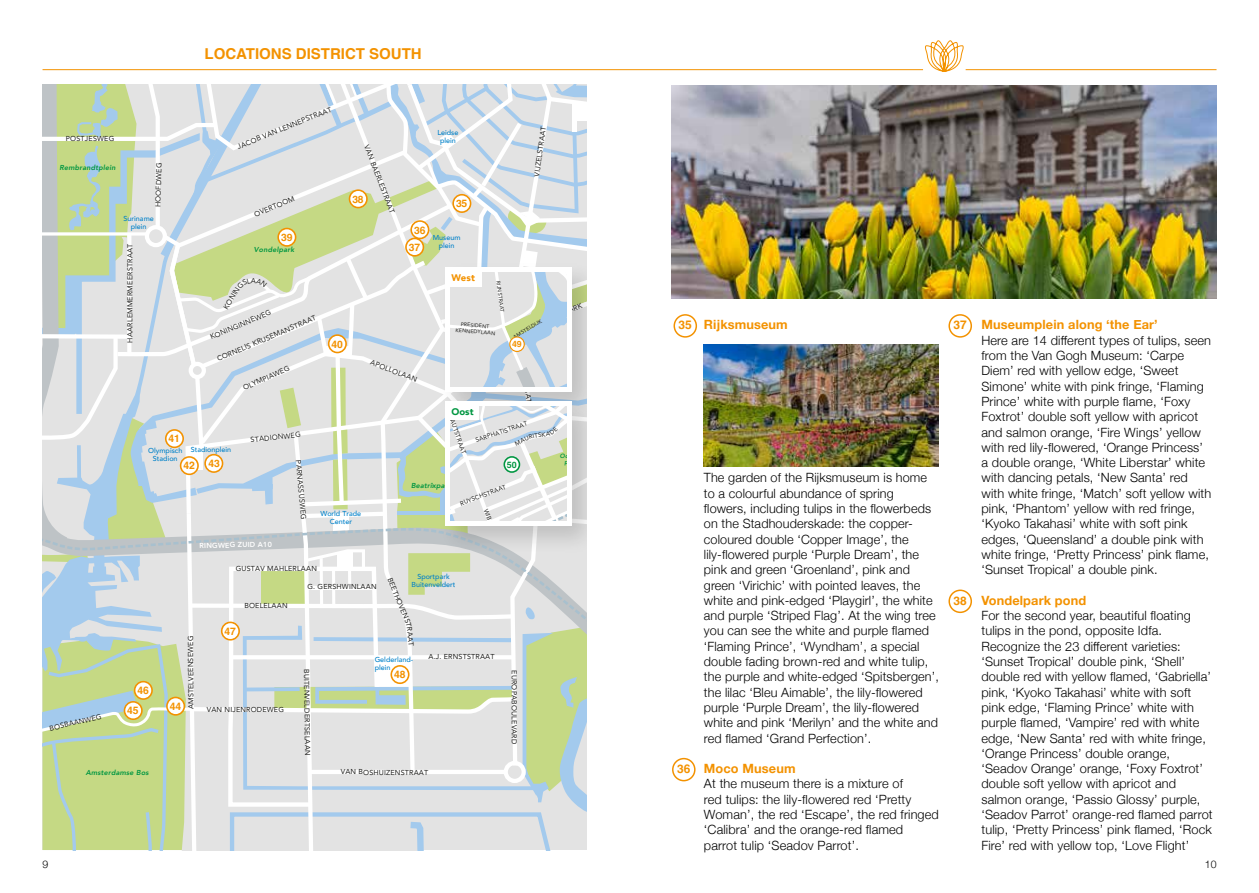
<style>
.page{position:relative;width:1259px;height:893px;background:#fff}
.page>*{position:absolute;margin:0;border:0;box-sizing:border-box;transform-origin:0 0}
.t1{font:700 15px "Helvetica";color:#f39200}
.t2{font:300 12.75px/15.3px "Helvetica Neue";letter-spacing:.01em;color:#000}
.t3{font:700 12.75px "Helvetica Neue";letter-spacing:.01em;color:#f39200}
.t4{font:700 12px "Helvetica";color:#f39200}
.t5{font:300 10.5px "Helvetica Neue";color:#000}
.t6{font:700 10.35px "Helvetica";letter-spacing:-.01em;color:#f39200}
.t7{font:900 9.6px "Avenir";color:#009641}
.t8{font:900 9.6px "Avenir";color:#f39200}
.t9{font:700 8.85px "Helvetica";color:#009641}
.t10{font:700 8.7px "Helvetica";color:#f39200}
.t11{font:7.2px "Avenir";letter-spacing:.025em;color:#1d1d1b}
.t12{font:500 7.2px/7.9px "Avenir";color:#0081c9;text-align:center}
.t13{font:italic 800 7.2px "Avenir";letter-spacing:.025em;color:#009641}
.t14{font:800 7.2px "Avenir";color:#fff}
.t15{font:6.15px "Avenir";color:#1d1d1b}
.t16{font:5.25px/6.3px "Avenir";color:#1d1d1b;text-align:center}
</style>
<div class="page">
<div style="left:673px;top:314px;width:24px;height:24px;border:2px solid #f39200;border-radius:50%"></div>
<div style="left:948px;top:314px;width:24px;height:24px;border:2px solid #f39200;border-radius:50%"></div>
<div style="left:948px;top:590px;width:24px;height:23px;border:2px solid #f39200;border-radius:50%"></div>
<div style="left:672px;top:758px;width:23px;height:23px;border:2px solid #f39200;border-radius:50%"></div>
<svg style="left:925px;top:41px;width:39px;height:31px"></svg>
<hr style="left:43px;top:69px;width:880px;height:1px;background:#f39200">
<hr style="left:965px;top:69px;width:251px;height:1px;background:#f39200">
<img style="left:672px;top:85px;width:544px;height:214px">
<img style="left:704px;top:344px;width:235px;height:122px">
<svg style="left:43px;top:85px;width:544px;height:765px;background:#d8e0d5"></svg>
<p class="t1" style="left:204px;top:44px;width:219px">LOCATIONS DISTRICT SOUTH</p>
<p class="t11" style="left:66px;top:133px;width:50px">POSTJESWEG</p>
<p class="t13" style="left:59px;top:164px;width:58px">Rembrandtplein</p>
<p class="t11" style="left:48px;top:723px;width:55px;rotate:-13deg">BOSBAANWEG</p>
<p class="t11" style="left:152px;top:207px;width:46px;rotate:-88deg">HOOFDWEG</p>
<p class="t12" style="left:124px;top:214px;width:32px">Suriname plein</p>
<p class="t11" style="left:124px;top:343px;width:100px;rotate:-90deg">HAARLEMMERMEERSTRAAT</p>
<p class="t11" style="left:235px;top:141px;width:103px;rotate:-22deg">JACOB VAN LENNEPSTRAAT</p>
<p class="t11" style="left:252px;top:209px;width:44px;rotate:-22deg">OVERTOOM</p>
<p class="t11" style="left:372px;top:143px;width:74px;rotate:69deg">VAN BAERLESTRAAT</p>
<p class="t6" style="left:352px;top:193px;width:13px">38</p>
<p class="t12" style="left:437px;top:128px;width:22px">Leidse plein</p>
<p class="t6" style="left:456px;top:197px;width:13px">35</p>
<p class="t11" style="left:531px;top:175px;width:52px;rotate:-82deg">VIJZELSTRAAT</p>
<p class="t6" style="left:281px;top:231px;width:13px">39</p>
<p class="t13" style="left:254px;top:246px;width:42px">Vondelpark</p>
<p class="t6" style="left:414px;top:224px;width:13px">36</p>
<p class="t6" style="left:409px;top:241px;width:13px">37</p>
<p class="t12" style="left:433px;top:233px;width:29px">Museum plein</p>
<p class="t11" style="left:220px;top:305px;width:26px;rotate:-59deg">KONIN</p>
<p class="t11" style="left:208px;top:332px;width:67px;rotate:-23deg">KONINGINNEWEG</p>
<p class="t11" style="left:215px;top:354px;width:108px;rotate:-23deg">CORNELIS KRUSEMANSTRAAT</p>
<p class="t11" style="left:241px;top:383px;width:51px;rotate:-24deg">OLYMPIAWEG</p>
<p class="t6" style="left:331px;top:338px;width:13px">40</p>
<p class="t11" style="left:373px;top:357px;width:51px;rotate:21deg">APOLLOLAAN</p>
<p class="t8" style="left:451px;top:270px;width:25px">West</p>
<p class="t16" style="left:501px;top:280px;width:33px;rotate:82deg">RIJNSTRAAT</p>
<p class="t16" style="left:456px;top:320px;width:41px;rotate:5deg">PRESIDENT<br>KENNEDYLAAN</p>
<p class="t11" style="left:529px;top:318px;width:56px;rotate:-20deg">SARPHATIPARK</p>
<p class="t16" style="left:512px;top:334px;width:34px;rotate:-30deg">AMSTELDIJK</p>
<p class="t10" style="left:512px;top:339px;width:11px">49</p>
<p class="t6" style="left:169px;top:432px;width:13px">41</p>
<p class="t12" style="left:191px;top:445px;width:42px">Stadionplein</p>
<p class="t12" style="left:148px;top:446px;width:36px">Olympisch<br>Stadion</p>
<p class="t6" style="left:183px;top:459px;width:13px">42</p>
<p class="t6" style="left:208px;top:457px;width:13px">43</p>
<p class="t11" style="left:250px;top:434px;width:52px;rotate:-6deg">STADIONWEG</p>
<p class="t11" style="left:304px;top:459px;width:62px;rotate:85deg">PARNASSUSWEG</p>
<p class="t14" style="left:199px;top:540px;width:74px;rotate:-1deg">RINGWEG ZUID A10</p>
<p class="t12" style="left:320px;top:509px;width:42px">World Trade<br>Center</p>
<p class="t11" style="left:235px;top:563px;width:83px;rotate:-1deg">GUSTAV MAHLERLAAN</p>
<p class="t11" style="left:244px;top:600px;width:45px">BOELELAAN</p>
<p class="t11" style="left:307px;top:581px;width:71px">G. GERSHWINLAAN</p>
<p class="t15" style="left:453px;top:406px;width:50px;rotate:71deg">WIBAUTSTRAAT</p>
<p class="t15" style="left:458px;top:499px;width:50px;rotate:-20deg">RUYSCHSTRAAT</p>
<p class="t7" style="left:451px;top:403px;width:24px">Oost</p>
<p class="t15" style="left:474px;top:436px;width:55px;rotate:-19deg">SARPHATISTRAAT</p>
<p class="t9" style="left:507px;top:459px;width:11px">50</p>
<p class="t13" style="left:411px;top:481px;width:42px">Beatrixpark</p>
<p class="t12" style="left:412px;top:572px;width:45px">Sportpark<br>Buitenveldert</p>
<p class="t11" style="left:395px;top:576px;width:19px;rotate:68deg">BEET</p>
<p class="t11" style="left:401px;top:592px;width:22px;rotate:67deg">HOVE</p>
<p class="t6" style="left:137px;top:684px;width:13px">46</p>
<p class="t6" style="left:127px;top:704px;width:13px">45</p>
<p class="t11" style="left:185px;top:709px;width:75px;rotate:-90deg">AMSTELVEENSEWEG</p>
<p class="t6" style="left:170px;top:700px;width:13px">44</p>
<p class="t6" style="left:224px;top:625px;width:13px">47</p>
<p class="t11" style="left:207px;top:704px;width:79px">VAN NIJENRODEWEG</p>
<p class="t11" style="left:312px;top:669px;width:88px;rotate:89deg">BUITENVELDERTSELAAN</p>
<p class="t12" style="left:375px;top:655px;width:40px;text-align:left">Gelderland&shy;plein</p>
<p class="t6" style="left:394px;top:668px;width:13px">48</p>
<p class="t11" style="left:428px;top:650px;width:68px;rotate:1deg">A.J. ERNSTSTRAAT</p>
<p class="t11" style="left:520px;top:670px;width:76px;rotate:90deg">EUROPABOULEVARD</p>
<p class="t13" style="left:86px;top:768px;width:65px">Amsterdamse Bos</p>
<p class="t11" style="left:341px;top:766px;width:89px;rotate:1deg">VAN BOSHUIZENSTRAAT</p>
<p class="t3" style="left:704px;top:315px;width:85px">Rijksmuseum</p>
<p class="t4" style="left:678px;top:318px;width:15px">35</p>
<p class="t4" style="left:953px;top:318px;width:15px">37</p>
<p class="t4" style="left:677px;top:762px;width:15px">36</p>
<p class="t2" style="left:704px;top:469px;width:236px">The garden of the Rijksmuseum is home to a colourful abundance of spring flowers, including tulips in the flowerbeds on the Stadhouderskade: the copper&shy;coloured double ‘Copper Image’, the lily-flowered purple ‘Purple Dream’, the pink and green ‘Groenland’, pink and green ‘Virichic’ with pointed leaves, the white and pink-edged ‘Playgirl’, the white and purple ‘Striped Flag’. At the wing tree you can see the white and purple flamed ‘Flaming Prince’, ‘Wyndham’, a special double fading brown-red and white tulip, the purple and white-edged ‘Spitsbergen’, the lilac ‘Bleu Aimable’, the lily-flowered purple ‘Purple Dream’, the lily-flowered white and pink ‘Merilyn’ and the white and red flamed ‘Grand Perfection’.</p>
<p class="t3" style="left:704px;top:759px;width:93px">Moco Museum</p>
<p class="t2" style="left:704px;top:775px;width:236px">At the museum there is a mixture of<br>red tulips: the lily-flowered red ‘Pretty Woman’, the red ‘Escape’, the red fringed ‘Calibra’ and the orange-red flamed parrot tulip ‘Seadov Parrot’.</p>
<p class="t4" style="left:953px;top:593px;width:15px">38</p>
<p class="t3" style="left:981px;top:315px;width:178px">Museumplein along ‘the Ear’</p>
<p class="t2" style="left:981px;top:332px;width:231px">Here are 14 different types of tulips, seen from the Van Gogh Museum: ‘Carpe Diem’ red with yellow edge, ‘Sweet Simone’ white with pink fringe, ‘Flaming Prince’ white with purple flame, ‘Foxy Foxtrot’ double soft yellow with apricot and salmon orange, ‘Fire Wings’ yellow with red lily-flowered, ‘Orange Princess’ a double orange, ‘White Liberstar’ white with dancing petals, ‘New Santa’ red with white fringe, ‘Match’ soft yellow with pink, ‘Phantom’ yellow with red fringe, ‘Kyoko Takahasi’ white with soft pink edges, ‘Queensland’ a double pink with white fringe, ‘Pretty Princess’ pink flame, ‘Sunset Tropical’ a double pink.</p>
<p class="t3" style="left:981px;top:590px;width:106px">Vondelpark pond</p>
<p class="t2" style="left:981px;top:607px;width:233px">For the second year, beautiful floating tulips in the pond, opposite Idfa.<br>Recognize the 23 different varieties: ‘Sunset Tropical’ double pink, ‘Shell’ double red with yellow flamed, ‘Gabriella’ pink, ‘Kyoko Takahasi’ white with soft pink edge, ‘Flaming Prince’ white with purple flamed, ‘Vampire’ red with white edge, ‘New Santa’ red with white fringe, ‘Orange Princess’ double orange, ‘Seadov Orange’ orange, ‘Foxy Foxtrot’ double soft yellow with apricot and salmon orange, ‘Passio Glossy’ purple, ‘Seadov Parrot’ orange-red flamed parrot tulip, ‘Pretty Princess’ pink flamed, ‘Rock Fire’ red with yellow top, ‘Love Flight’</p>
<p class="t5" style="left:43px;top:856px;width:7px">9</p>
<p class="t5" style="left:1204px;top:856px;width:13px">10</p>
</div>
